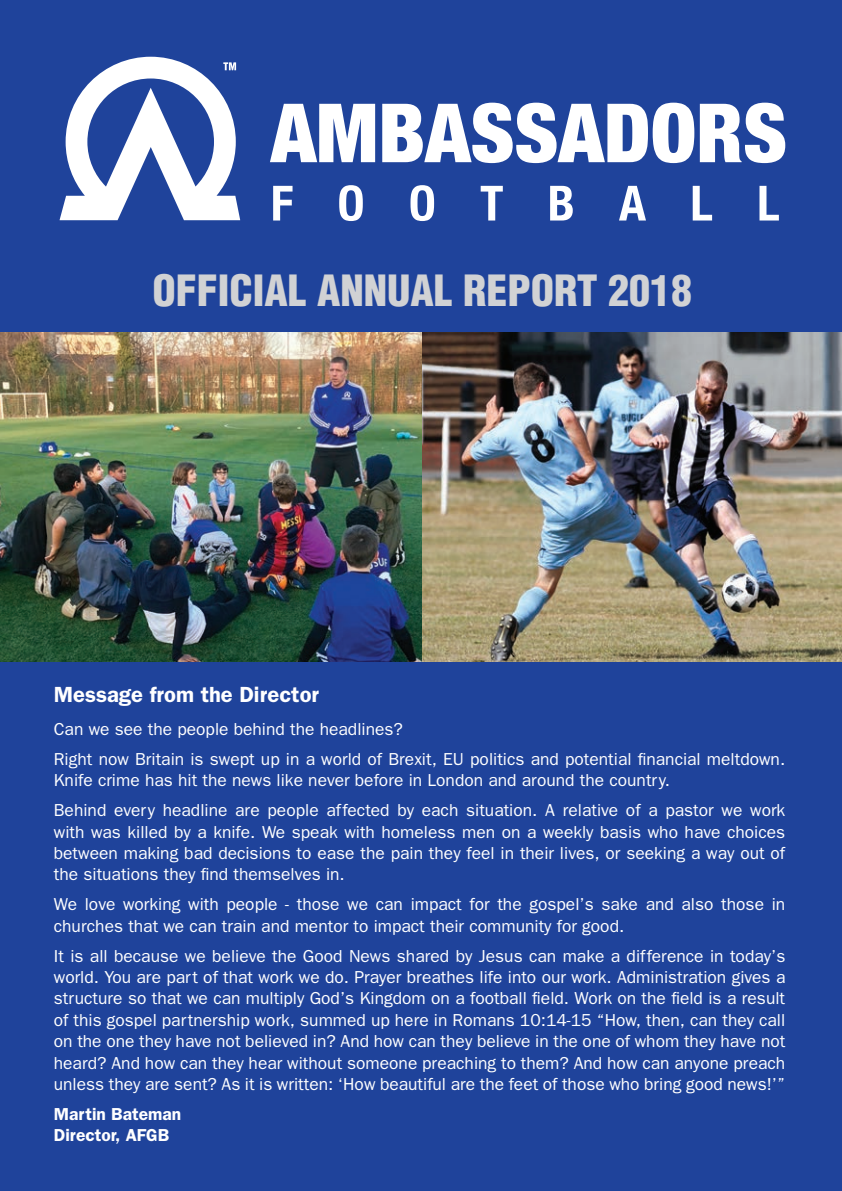
<style>
.page{position:relative;width:842px;height:1191px;background:#1f439b}
.page>*{position:absolute;margin:0;border:0;box-sizing:border-box;transform-origin:0 0}
.t1{font:900 condensed 42px "Helvetica";color:#d1d2d4}
.t2{font:600 22px "Franklin Gothic";color:#fff}
.t3{font:17.4px/21.4px "Franklin Gothic";color:#fff}
.t4{font:600 17.4px/21.4px "Franklin Gothic";color:#fff}
</style>
<div class="page">
<svg style="left:270px;top:104px;width:105px;height:58px"></svg>
<svg style="left:382px;top:103px;width:312px;height:60px"></svg>
<svg style="left:700px;top:103px;width:85px;height:60px"></svg>
<svg style="left:273px;top:186px;width:19px;height:34px"></svg>
<svg style="left:339px;top:185px;width:24px;height:36px"></svg>
<svg style="left:410px;top:185px;width:24px;height:36px"></svg>
<svg style="left:481px;top:186px;width:22px;height:34px"></svg>
<svg style="left:550px;top:186px;width:23px;height:34px"></svg>
<svg style="left:619px;top:186px;width:27px;height:34px"></svg>
<svg style="left:693px;top:186px;width:19px;height:34px"></svg>
<svg style="left:759px;top:186px;width:20px;height:34px"></svg>
<svg style="left:60px;top:57px;width:180px;height:163px"></svg>
<img style="left:0;top:332px;width:422px;height:329px">
<img style="left:422px;top:332px;width:420px;height:329px">
<h1 class="t1" style="left:153px;top:264px;width:541px">OFFICIAL ANNUAL REPORT 2018</h1>
<p class="t2" style="left:54px;top:681px;width:267px">Message from the Director</p>
<p class="t3" style="left:54px;top:713px;width:733px;line-height:30px">Can we see the people behind the headlines?<br>Right now Britain is swept up in a world of Brexit, EU politics and potential financial meltdown.</p>
<p class="t3" style="left:54px;top:765px;width:733px;line-height:30px">Knife crime has hit the news like never before in London and around the country.<br>Behind every headline are people affected by each situation. A relative of a pastor we work</p>
<p class="t3" style="left:54px;top:820px;width:733px;text-align:justify">with was killed by a knife. We speak with homeless men on a weekly basis who have choices between making bad decisions to ease the pain they feel in their lives, or seeking a way out of the situations they find themselves in.</p>
<p class="t3" style="left:54px;top:893px;width:733px">We love working with people - those we can impact for the gospel’s sake and also those in churches that we can train and mentor to impact their community for good.</p>
<p class="t3" style="left:54px;top:944px;width:733px;text-align:justify">It is all because we believe the Good News shared by Jesus can make a difference in today’s world. You are part of that work we do. Prayer breathes life into our work. Administration gives a structure so that we can multiply God’s Kingdom on a football field. Work on the field is a result of this gospel partnership work, summed up here in Romans 10:14-15 “How, then, can they call on the one they have not believed in? And how can they believe in the one of whom they have not heard? And how can they hear without someone preaching to them? And how can anyone preach unless they are sent? As it is written: ‘How beautiful are the feet of those who bring good news!’”</p>
<p class="t4" style="left:54px;top:1102px;width:129px">Martin Bateman<br>Director, AFGB</p>
</div>
